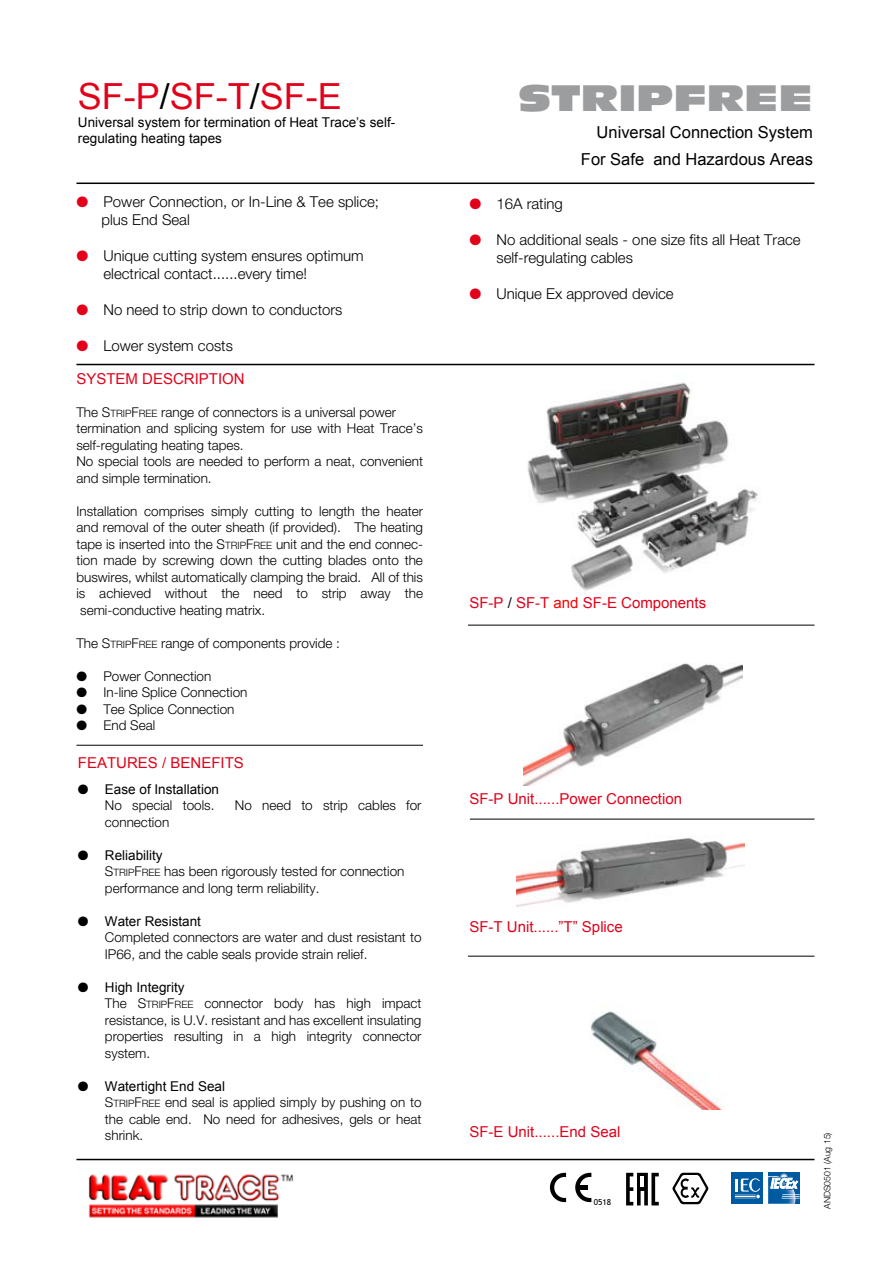
<style>
.page{position:relative;width:891px;height:1263px;background:#fff}
.page>*{position:absolute;margin:0;border:0;box-sizing:border-box;transform-origin:0 0}
.t1{font:36px "Arial";color:#e2001a}
.t2{font:36px "Antique Olive Nord";color:#9c9d9f}
.t3{font:16.5px/27px "Arial";color:#000;text-align:right}
.t4{font:300 15px/18px "Helvetica Neue";color:#000}
.t5{font:15px "Arial";color:#e2001a}
.t6{font:300 13.5px/16.5px "Helvetica Neue";color:#000}
.t7{font:13.5px/16.5px "Arial";color:#000}
.t8{font:300 9px "Helvetica Neue";color:#000}
.t9{font:8.25px "Trebuchet MS";color:#000}
.s1{color:#000}
.s2{color:#e2001a}
.s3{font-size:10.2px}
.s4{color:#f00}
</style>
<div class="page">
<hr style="left:76px;top:183px;width:739px;height:1px;background:#000">
<hr style="left:76px;top:1159px;width:739px;height:1px;background:#000">
<img style="left:88px;top:1174px;width:205px;height:44px">
<img style="left:527px;top:382px;width:231px;height:209px">
<img style="left:524px;top:663px;width:218px;height:123px">
<img style="left:517px;top:838px;width:228px;height:69px">
<img style="left:590px;top:1011px;width:132px;height:99px">
<hr style="left:76px;top:364px;width:739px;height:1px;background:#000">
<hr style="left:468px;top:625px;width:347px;height:1px;background:#000">
<hr style="left:470px;top:819px;width:345px;height:1px;background:#000">
<hr style="left:468px;top:956px;width:347px;height:1px;background:#000">
<hr style="left:76px;top:745px;width:347px;height:1px;background:#000">
<svg style="left:626px;top:1173px;width:33px;height:32px"></svg>
<svg style="left:768px;top:1172px;width:32px;height:32px"></svg>
<div style="left:731px;top:1172px;width:32px;height:31px;background:#005aa1"></div>
<svg style="left:735px;top:1178px;width:25px;height:21px"></svg>
<svg style="left:673px;top:1173px;width:35px;height:31px"></svg>
<svg style="left:550px;top:1173px;width:16px;height:29px"></svg>
<svg style="left:575px;top:1173px;width:16px;height:29px"></svg>
<hr style="left:578px;top:1185px;width:10px;height:4px;background:#000">
<h1 class="t1" style="left:78px;top:73px;width:265px">SF-P<span class="s1">/</span>SF-T<span class="s1">/</span>SF-E</h1>
<p class="t7" style="left:78px;top:114px;width:319px">Universal system for termination of Heat Trace’s self&shy;regulating heating tapes</p>
<p class="t4" style="left:101px;top:192px;width:279px;text-indent:-25px"><span class="s2">●</span> Power Connection, or In-Line &amp; Tee splice; plus End Seal</p>
<p class="t4" style="left:103px;top:246px;width:262px;text-indent:-27px"><span class="s2">●</span> Unique cutting system ensures optimum electrical contact......every time!</p>
<p class="t4" style="left:76px;top:300px;width:267px"><span class="s2">●</span> No need to strip down to conductors</p>
<p class="t4" style="left:76px;top:336px;width:158px"><span class="s2">●</span> Lower system costs</p>
<p class="t5" style="left:76px;top:369px;width:170px">SYSTEM DESCRIPTION</p>
<p class="t6" style="left:76px;top:404px;width:348px">The S<span class="s3">trip</span>F<span class="s3">ree</span> range of connectors is a universal power termination and splicing system for use with Heat Trace’s self-regulating heating tapes.<br>No special tools are needed to perform a neat, convenient and simple termination.</p>
<p class="t6" style="left:76px;top:503px;width:348px;text-align:justify">Installation comprises simply cutting to length the heater and removal of the outer sheath (if provided). The heating tape is inserted into the S<span class="s3">trip</span>F<span class="s3">ree</span> unit and the end connec&shy;tion made by screwing down the cutting blades onto the buswires, whilst automatically clamping the braid. All of this is achieved without the need to strip away the semi-conductive heating matrix.</p>
<p class="t6" style="left:76px;top:635px;width:265px">The S<span class="s3">trip</span>F<span class="s3">ree</span> range of components provide :</p>
<p class="t6" style="left:76px;top:668px;width:136px">● Power Connection</p>
<p class="t6" style="left:76px;top:684px;width:173px">● In-line Splice Connection</p>
<p class="t6" style="left:76px;top:701px;width:160px">● Tee Splice Connection</p>
<p class="t6" style="left:76px;top:717px;width:80px">● End Seal</p>
<p class="t5" style="left:78px;top:753px;width:167px">FEATURES / BENEFITS</p>
<p class="t7" style="left:78px;top:781px;width:143px">● Ease of Installation</p>
<p class="t6" style="left:105px;top:797px;width:111px">No special tools.</p>
<p class="t6" style="left:235px;top:797px;width:188px">No need to strip cables for</p>
<p class="t6" style="left:105px;top:813px;width:66px">connection</p>
<p class="t7" style="left:78px;top:847px;width:86px">● Reliability</p>
<p class="t6" style="left:105px;top:863px;width:301px">S<span class="s3">trip</span>F<span class="s3">ree</span> has been rigorously tested for connection performance and long term reliability.</p>
<p class="t7" style="left:78px;top:913px;width:125px">● Water Resistant</p>
<p class="t6" style="left:105px;top:929px;width:318px">Completed connectors are water and dust resistant to<br>IP66, and the cable seals provide strain relief.</p>
<p class="t7" style="left:78px;top:979px;width:108px">● High Integrity</p>
<p class="t6" style="left:105px;top:995px;width:318px;text-align:justify">The S<span class="s3">trip</span>F<span class="s3">ree</span> connector body has high impact resistance, is U.V. resistant and has excellent insulating properties resulting in a high integrity connector system.</p>
<p class="t7" style="left:78px;top:1078px;width:149px">● Watertight End Seal</p>
<p class="t6" style="left:105px;top:1094px;width:318px;text-align:justify">S<span class="s3">trip</span>F<span class="s3">ree</span> end seal is applied simply by pushing on to the cable end. No need for adhesives, gels or heat shrink.</p>
<h1 class="t2" style="left:518px;top:76px;width:296px">STRIPFREE</h1>
<p class="t3" style="left:581px;top:119px;width:234px">Universal Connection System<br>For Safe and Hazardous Areas</p>
<p class="t4" style="left:469px;top:194px;width:95px"><span class="s2">●</span> 16A rating</p>
<p class="t4" style="left:496px;top:230px;width:306px;text-indent:-27px"><span class="s2">●</span> No additional seals - one size fits all Heat Trace self-regulating cables</p>
<p class="t4" style="left:469px;top:284px;width:206px"><span class="s2">●</span> Unique Ex approved device</p>
<p class="t5" style="left:469px;top:593px;width:238px">SF-P <span class="s1">/</span> SF-T <span class="s4">and</span> SF-E Components</p>
<p class="t5" style="left:469px;top:789px;width:214px">SF-P Unit......Power Connection</p>
<p class="t5" style="left:469px;top:917px;width:155px">SF-T Unit......”T” Splice</p>
<p class="t5" style="left:469px;top:1122px;width:152px">SF-E Unit......End Seal</p>
<p class="t9" style="left:594px;top:1198px;width:19px">0518</p>
<p class="t8" style="left:822px;top:1209px;width:78px;rotate:-90deg">ANDS0501 (Aug 15)</p>
</div>
